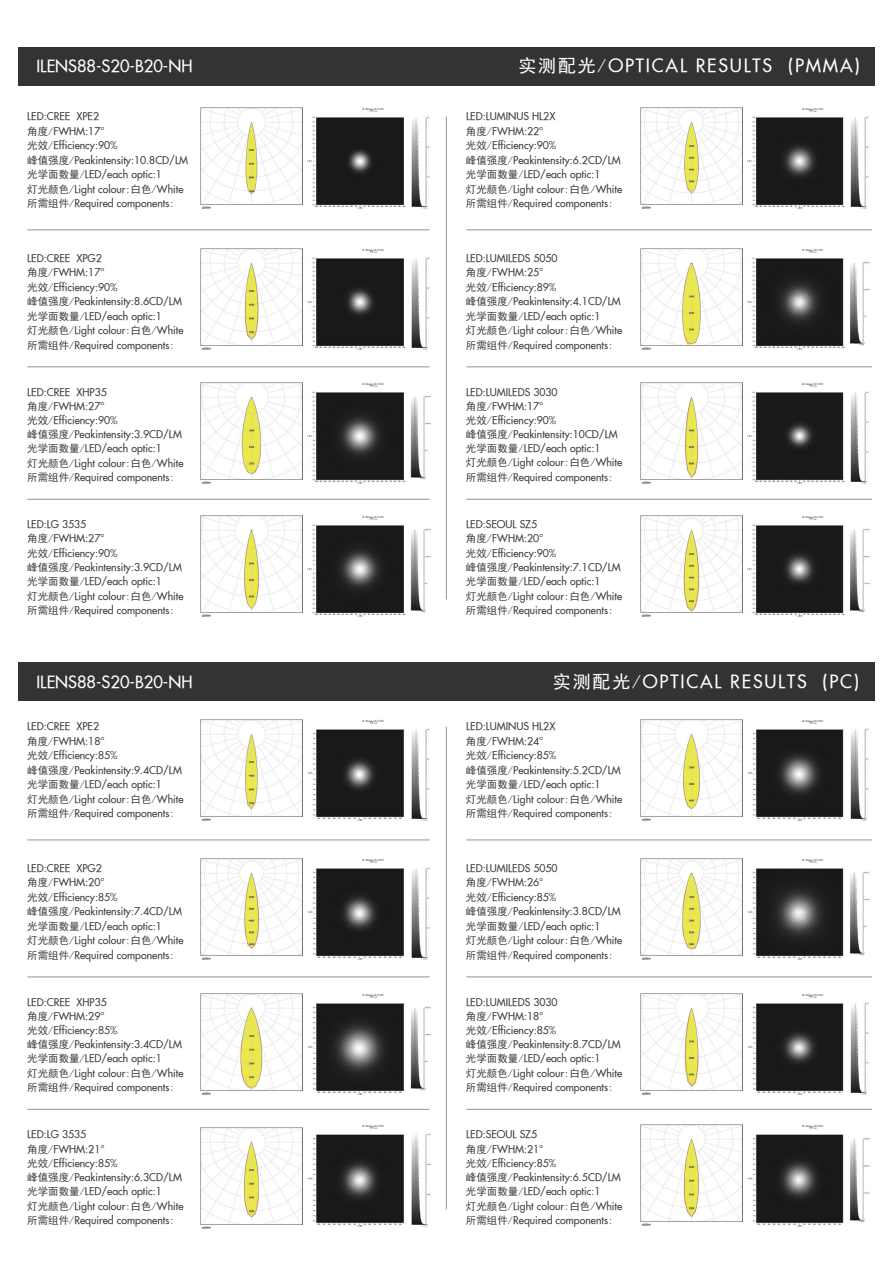
<style>
.page{position:relative;width:893px;height:1263px;background:#fff}
.page>*{position:absolute;margin:0;border:0;box-sizing:border-box;transform-origin:0 0}
.t1{font:18px "SFU Futura";letter-spacing:.1em;color:#fff}
.t2{font:16.5px "SFU Futura";color:#fff}
.t3{font:10.5px/14.4px "SFU Futura";color:#3e3e3f}
.s1{font-family:"Sim Hei"}
</style>
<div class="page">
<div style="left:18px;top:662px;width:857px;height:39px;background:#333334"></div>
<hr style="left:27px;top:840px;width:403px;height:1px;background:#939598">
<hr style="left:27px;top:977px;width:403px;height:1px;background:#939598">
<hr style="left:27px;top:1109px;width:403px;height:1px;background:#939598">
<hr style="left:446px;top:727px;width:1px;height:482px;background:#939598">
<hr style="left:466px;top:840px;width:406px;height:1px;background:#939598">
<hr style="left:466px;top:977px;width:406px;height:1px;background:#939598">
<hr style="left:466px;top:1109px;width:406px;height:1px;background:#939598">
<img style="left:201px;top:720px;width:102px;height:101px">
<img style="left:307px;top:720px;width:123px;height:101px">
<img style="left:201px;top:858px;width:102px;height:102px">
<img style="left:307px;top:859px;width:123px;height:101px">
<img style="left:201px;top:994px;width:102px;height:101px">
<img style="left:307px;top:994px;width:124px;height:101px">
<img style="left:201px;top:1127px;width:102px;height:102px">
<img style="left:307px;top:1125px;width:124px;height:102px">
<img style="left:640px;top:720px;width:229px;height:101px">
<img style="left:640px;top:858px;width:103px;height:102px">
<img style="left:747px;top:859px;width:123px;height:101px">
<img style="left:640px;top:994px;width:229px;height:101px">
<img style="left:640px;top:1125px;width:230px;height:102px">
<div style="left:18px;top:47px;width:857px;height:39px;background:#333334"></div>
<hr style="left:27px;top:230px;width:403px;height:1px;background:#939598">
<hr style="left:27px;top:367px;width:403px;height:1px;background:#939598">
<hr style="left:27px;top:499px;width:403px;height:1px;background:#939598">
<hr style="left:446px;top:117px;width:1px;height:482px;background:#939598">
<hr style="left:466px;top:230px;width:406px;height:1px;background:#939598">
<hr style="left:466px;top:367px;width:406px;height:1px;background:#939598">
<hr style="left:466px;top:499px;width:406px;height:1px;background:#939598">
<img style="left:201px;top:108px;width:102px;height:101px">
<img style="left:306px;top:108px;width:124px;height:101px">
<img style="left:201px;top:249px;width:102px;height:101px">
<img style="left:306px;top:249px;width:124px;height:101px">
<img style="left:201px;top:383px;width:102px;height:101px">
<img style="left:306px;top:383px;width:125px;height:101px">
<img style="left:201px;top:515px;width:102px;height:102px">
<img style="left:306px;top:516px;width:125px;height:101px">
<img style="left:640px;top:108px;width:229px;height:101px">
<img style="left:640px;top:249px;width:230px;height:101px">
<img style="left:640px;top:383px;width:229px;height:101px">
<img style="left:640px;top:515px;width:230px;height:102px">
<h2 class="t2" style="left:36px;top:53px;width:158px">ILENS88-S20-B20-NH</h2>
<h1 class="t1" style="left:518px;top:52px;width:343px"><span class="s1">实测配光/</span>OPTICAL RESULTS (PMMA)</h1>
<p class="t3" style="left:27px;top:108px;width:162px">LED:CREE XPE2<br><span class="s1">角度/</span>FWHM:17°<br><span class="s1">光效/</span>Efficiency:90%<br><span class="s1">峰值强度/</span>Peakintensity:10.8CD/LM<span class="s1">光学面数量/</span>LED/each optic:1<br><span class="s1">灯光颜色/</span>Light colour<span class="s1">:白色/</span>White<span class="s1">所需组件/</span>Required components<span class="s1">:</span></p>
<p class="t3" style="left:466px;top:108px;width:91px">LED:LUMINUS HL2X</p>
<p class="t3" style="left:466px;top:123px;width:158px"><span class="s1">角度/</span>FWHM:22°<br><span class="s1">光效/</span>Efficiency:90%<br><span class="s1">峰值强度/</span>Peakintensity:6.2CD/LM<span class="s1">光学面数量/</span>LED/each optic:1<br><span class="s1">灯光颜色/</span>Light colour<span class="s1">:白色/</span>White<span class="s1">所需组件/</span>Required components<span class="s1">:</span></p>
<p class="t3" style="left:27px;top:250px;width:76px">LED:CREE XPG2</p>
<p class="t3" style="left:27px;top:264px;width:158px"><span class="s1">角度/</span>FWHM:17°<br><span class="s1">光效/</span>Efficiency:90%<br><span class="s1">峰值强度/</span>Peakintensity:8.6CD/LM<span class="s1">光学面数量/</span>LED/each optic:1<br><span class="s1">灯光颜色/</span>Light colour<span class="s1">:白色/</span>White<span class="s1">所需组件/</span>Required components<span class="s1">:</span></p>
<p class="t3" style="left:27px;top:384px;width:81px">LED:CREE XHP35</p>
<p class="t3" style="left:27px;top:398px;width:158px"><span class="s1">角度/</span>FWHM:27°<br><span class="s1">光效/</span>Efficiency:90%<br><span class="s1">峰值强度/</span>Peakintensity:3.9CD/LM<span class="s1">光学面数量/</span>LED/each optic:1<br><span class="s1">灯光颜色/</span>Light colour<span class="s1">:白色/</span>White<span class="s1">所需组件/</span>Required components<span class="s1">:</span></p>
<p class="t3" style="left:27px;top:516px;width:61px">LED:LG 3535</p>
<p class="t3" style="left:27px;top:531px;width:158px"><span class="s1">角度/</span>FWHM:27°<br><span class="s1">光效/</span>Efficiency:90%<br><span class="s1">峰值强度/</span>Peakintensity:3.9CD/LM<span class="s1">光学面数量/</span>LED/each optic:1<br><span class="s1">灯光颜色/</span>Light colour<span class="s1">:白色/</span>White<span class="s1">所需组件/</span>Required components<span class="s1">:</span></p>
<p class="t3" style="left:466px;top:250px;width:93px">LED:LUMILEDS 5050</p>
<p class="t3" style="left:466px;top:264px;width:158px"><span class="s1">角度/</span>FWHM:25°<br><span class="s1">光效/</span>Efficiency:89%<br><span class="s1">峰值强度/</span>Peakintensity:4.1CD/LM<span class="s1">光学面数量/</span>LED/each optic:1<br><span class="s1">灯光颜色/</span>Light colour<span class="s1">:白色/</span>White<span class="s1">所需组件/</span>Required components<span class="s1">:</span></p>
<p class="t3" style="left:466px;top:384px;width:93px">LED:LUMILEDS 3030</p>
<p class="t3" style="left:466px;top:398px;width:158px"><span class="s1">角度/</span>FWHM:17°<br><span class="s1">光效/</span>Efficiency:90%<br><span class="s1">峰值强度/</span>Peakintensity:10CD/LM<span class="s1">光学面数量/</span>LED/each optic:1<br><span class="s1">灯光颜色/</span>Light colour<span class="s1">:白色/</span>White<span class="s1">所需组件/</span>Required components<span class="s1">:</span></p>
<p class="t3" style="left:466px;top:516px;width:72px">LED:SEOUL SZ5</p>
<p class="t3" style="left:466px;top:531px;width:158px"><span class="s1">角度/</span>FWHM:20°<br><span class="s1">光效/</span>Efficiency:90%<br><span class="s1">峰值强度/</span>Peakintensity:7.1CD/LM<span class="s1">光学面数量/</span>LED/each optic:1<br><span class="s1">灯光颜色/</span>Light colour<span class="s1">:白色/</span>White<span class="s1">所需组件/</span>Required components<span class="s1">:</span></p>
<h2 class="t2" style="left:36px;top:668px;width:158px">ILENS88-S20-B20-NH</h2>
<h1 class="t1" style="left:553px;top:667px;width:308px"><span class="s1">实测配光/</span>OPTICAL RESULTS (PC)</h1>
<p class="t3" style="left:27px;top:718px;width:158px">LED:CREE XPE2<br><span class="s1">角度/</span>FWHM:18°<br><span class="s1">光效/</span>Efficiency:85%<br><span class="s1">峰值强度/</span>Peakintensity:9.4CD/LM<span class="s1">光学面数量/</span>LED/each optic:1<br><span class="s1">灯光颜色/</span>Light colour<span class="s1">:白色/</span>White<span class="s1">所需组件/</span>Required components<span class="s1">:</span></p>
<p class="t3" style="left:466px;top:718px;width:91px">LED:LUMINUS HL2X</p>
<p class="t3" style="left:466px;top:733px;width:158px"><span class="s1">角度/</span>FWHM:24°<br><span class="s1">光效/</span>Efficiency:85%<br><span class="s1">峰值强度/</span>Peakintensity:5.2CD/LM<span class="s1">光学面数量/</span>LED/each optic:1<br><span class="s1">灯光颜色/</span>Light colour<span class="s1">:白色/</span>White<span class="s1">所需组件/</span>Required components<span class="s1">:</span></p>
<p class="t3" style="left:27px;top:860px;width:76px">LED:CREE XPG2</p>
<p class="t3" style="left:27px;top:874px;width:158px"><span class="s1">角度/</span>FWHM:20°<br><span class="s1">光效/</span>Efficiency:85%<br><span class="s1">峰值强度/</span>Peakintensity:7.4CD/LM<span class="s1">光学面数量/</span>LED/each optic:1<br><span class="s1">灯光颜色/</span>Light colour<span class="s1">:白色/</span>White<span class="s1">所需组件/</span>Required components<span class="s1">:</span></p>
<p class="t3" style="left:27px;top:994px;width:81px">LED:CREE XHP35</p>
<p class="t3" style="left:27px;top:1008px;width:158px"><span class="s1">角度/</span>FWHM:29°<br><span class="s1">光效/</span>Efficiency:85%<br><span class="s1">峰值强度/</span>Peakintensity:3.4CD/LM<span class="s1">光学面数量/</span>LED/each optic:1<br><span class="s1">灯光颜色/</span>Light colour<span class="s1">:白色/</span>White<span class="s1">所需组件/</span>Required components<span class="s1">:</span></p>
<p class="t3" style="left:27px;top:1126px;width:61px">LED:LG 3535</p>
<p class="t3" style="left:27px;top:1141px;width:158px"><span class="s1">角度/</span>FWHM:21°<br><span class="s1">光效/</span>Efficiency:85%<br><span class="s1">峰值强度/</span>Peakintensity:6.3CD/LM<span class="s1">光学面数量/</span>LED/each optic:1<br><span class="s1">灯光颜色/</span>Light colour<span class="s1">:白色/</span>White<span class="s1">所需组件/</span>Required components<span class="s1">:</span></p>
<p class="t3" style="left:466px;top:860px;width:93px">LED:LUMILEDS 5050</p>
<p class="t3" style="left:466px;top:874px;width:158px"><span class="s1">角度/</span>FWHM:26°<br><span class="s1">光效/</span>Efficiency:85%<br><span class="s1">峰值强度/</span>Peakintensity:3.8CD/LM<span class="s1">光学面数量/</span>LED/each optic:1<br><span class="s1">灯光颜色/</span>Light colour<span class="s1">:白色/</span>White<span class="s1">所需组件/</span>Required components<span class="s1">:</span></p>
<p class="t3" style="left:466px;top:994px;width:93px">LED:LUMILEDS 3030</p>
<p class="t3" style="left:466px;top:1008px;width:158px"><span class="s1">角度/</span>FWHM:18°<br><span class="s1">光效/</span>Efficiency:85%<br><span class="s1">峰值强度/</span>Peakintensity:8.7CD/LM<span class="s1">光学面数量/</span>LED/each optic:1<br><span class="s1">灯光颜色/</span>Light colour<span class="s1">:白色/</span>White<span class="s1">所需组件/</span>Required components<span class="s1">:</span></p>
<p class="t3" style="left:466px;top:1126px;width:72px">LED:SEOUL SZ5</p>
<p class="t3" style="left:466px;top:1141px;width:158px"><span class="s1">角度/</span>FWHM:21°<br><span class="s1">光效/</span>Efficiency:85%<br><span class="s1">峰值强度/</span>Peakintensity:6.5CD/LM<span class="s1">光学面数量/</span>LED/each optic:1<br><span class="s1">灯光颜色/</span>Light colour<span class="s1">:白色/</span>White<span class="s1">所需组件/</span>Required components<span class="s1">:</span></p>
</div>
